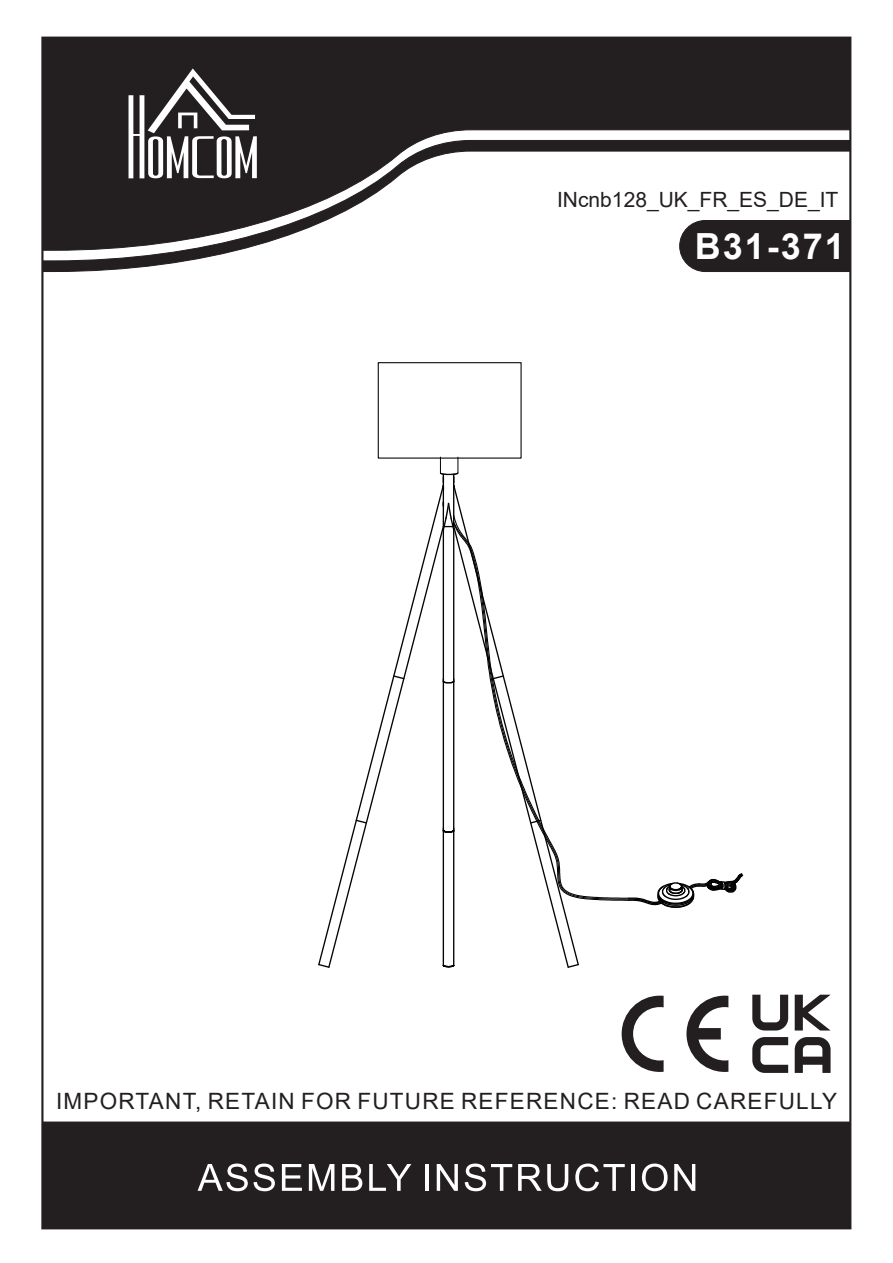
<style>
.page{position:relative;width:893px;height:1263px;background:#fff}
.page>*{position:absolute;margin:0;border:0;box-sizing:border-box;transform-origin:0 0}
.t1{font:700 36px "Arial";letter-spacing:.055em;color:#fff}
.t2{font:22.5px "Arial";letter-spacing:.055em;color:#231f20}
.t3{font:21px "Arial";color:#231f20}
</style>
<div class="page">
<div style="left:42px;top:37px;width:809px;height:103px;background:#231f20"></div>
<svg style="left:42px;top:140px;width:809px;height:132px"></svg>
<svg style="left:129px;top:68px;width:128px;height:110px"></svg>
<svg style="left:622px;top:996px;width:106px;height:76px"></svg>
<svg style="left:752px;top:995px;width:36px;height:35px"></svg>
<svg style="left:795px;top:995px;width:35px;height:35px"></svg>
<svg style="left:752px;top:1037px;width:36px;height:36px"></svg>
<svg style="left:795px;top:1037px;width:35px;height:36px"></svg>
<div style="left:42px;top:1122px;width:809px;height:106px;background:#231f20"></div>
<svg style="left:198px;top:1163px;width:50px;height:28px"></svg>
<svg style="left:254px;top:1163px;width:21px;height:28px"></svg>
<svg style="left:282px;top:1164px;width:20px;height:27px"></svg>
<svg style="left:309px;top:1164px;width:25px;height:27px"></svg>
<svg style="left:342px;top:1164px;width:20px;height:27px"></svg>
<svg style="left:369px;top:1164px;width:42px;height:27px"></svg>
<hr style="left:425px;top:1164px;width:3px;height:27px;background:#fff">
<svg style="left:437px;top:1164px;width:21px;height:27px"></svg>
<svg style="left:465px;top:1163px;width:47px;height:28px"></svg>
<svg style="left:518px;top:1164px;width:50px;height:27px"></svg>
<svg style="left:575px;top:1163px;width:50px;height:28px"></svg>
<hr style="left:631px;top:1164px;width:4px;height:27px;background:#fff">
<svg style="left:642px;top:1163px;width:26px;height:28px"></svg>
<svg style="left:674px;top:1164px;width:21px;height:27px"></svg>
<svg style="left:550px;top:901px;width:20px;height:64px"></svg>
<svg style="left:567px;top:963px;width:12px;height:5px"></svg>
<svg style="left:327px;top:525px;width:113px;height:440px"></svg>
<svg style="left:392px;top:674px;width:13px;height:6px"></svg>
<svg style="left:355px;top:819px;width:13px;height:5px"></svg>
<svg style="left:318px;top:963px;width:12px;height:5px"></svg>
<div style="left:378px;top:362px;width:144px;height:97px;border:1px solid #030303"></div>
<svg style="left:440px;top:457px;width:19px;height:511px"></svg>
<svg style="left:452px;top:514px;width:175px;height:385px"></svg>
<svg style="left:627px;top:873px;width:117px;height:35px"></svg>
<p class="t3" style="left:557px;top:185px;width:283px">INcnb128_UK_FR_ES_DE_IT</p>
<h1 class="t1" style="left:695px;top:221px;width:152px">B31-371</h1>
<p class="t2" style="left:56px;top:1085px;width:783px">IMPORTANT, RETAIN FOR FUTURE REFERENCE: READ CAREFULLY</p>
</div>
